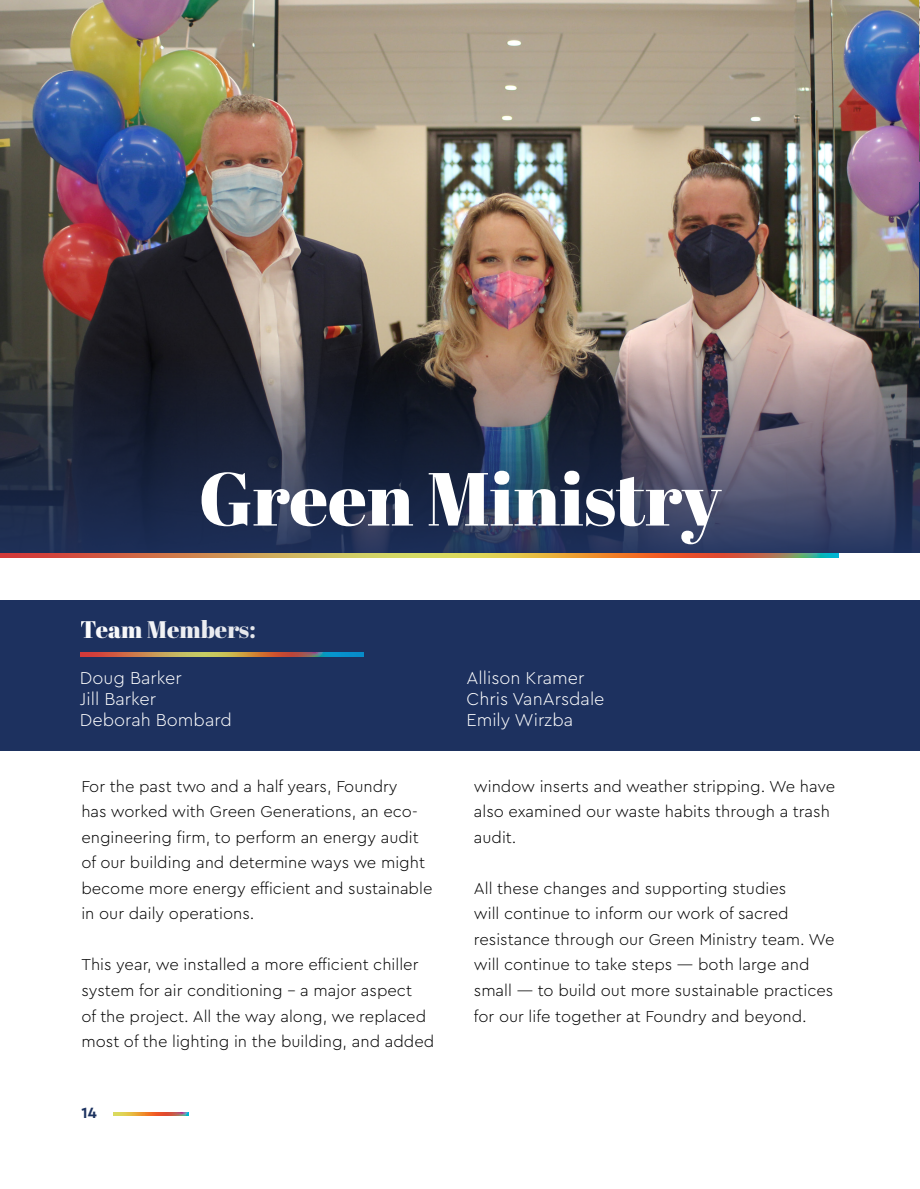
<style>
.page{position:relative;width:920px;height:1189px;background:#fff}
.page>*{position:absolute;margin:0;border:0;box-sizing:border-box;transform-origin:0 0}
.t1{font:75px "Abril Fatface";color:#fff}
.t2{font:24px "Abril Fatface";color:#fff}
.t3{font:300 18px "Cera Pro";color:#fff}
.t4{font:300 16.5px/25.5px "Cera Pro";color:#000}
.t5{font:700 15.6px "Cera Pro";color:#1c325f}
</style>
<div class="page">
<svg style="left:113px;top:1113px;width:75px;height:2px"></svg>
<svg style="left:0;top:552px;width:837px;height:5px"></svg>
<img style="left:0;top:0;width:918px;height:316px">
<img style="left:0;top:316px;width:918px;height:236px">
<div style="left:0;top:600px;width:918px;height:150px;background:#1d315f"></div>
<svg style="left:81px;top:652px;width:282px;height:4px"></svg>
<img style="left:918px;top:1px;width:1px;height:68px">
<hr style="left:918px;top:69px;width:1px;height:92px;background:#1d315f">
<hr style="left:918px;top:182px;width:1px;height:146px;background:#1d315f">
<p class="t1" style="left:198px;top:446px;width:524px">Green Ministry</p>
<h2 class="t2" style="left:81px;top:613px;width:176px">Team Members:</h2>
<p class="t3" style="left:80px;top:666px;width:103px">Doug Barker</p>
<p class="t3" style="left:80px;top:687px;width:77px">Jill Barker</p>
<p class="t3" style="left:80px;top:708px;width:153px">Deborah Bombard</p>
<p class="t4" style="left:81px;top:773px;width:352px">For the past two and a half years, Foundry<br>has worked with Green Generations, an eco&shy;engineering firm, to perform an energy audit of our building and determine ways we might become more energy efficient and sustainable in our daily operations.</p>
<p class="t4" style="left:81px;top:951px;width:354px">This year, we installed a more efficient chiller system for air conditioning – a major aspect<br>of the project. All the way along, we replaced most of the lighting in the building, and added</p>
<p class="t5" style="left:81px;top:1102px;width:17px">14</p>
<p class="t3" style="left:466px;top:666px;width:119px">Allison Kramer</p>
<p class="t3" style="left:466px;top:687px;width:139px">Chris VanArsdale</p>
<p class="t3" style="left:466px;top:708px;width:108px">Emily Wirzba</p>
<p class="t4" style="left:473px;top:773px;width:362px">window inserts and weather stripping. We have also examined our waste habits through a trash audit.</p>
<p class="t4" style="left:473px;top:875px;width:362px">All these changes and supporting studies<br>will continue to inform our work of sacred resistance through our Green Ministry team. We will continue to take steps — both large and small — to build out more sustainable practices for our life together at Foundry and beyond.</p>
</div>
